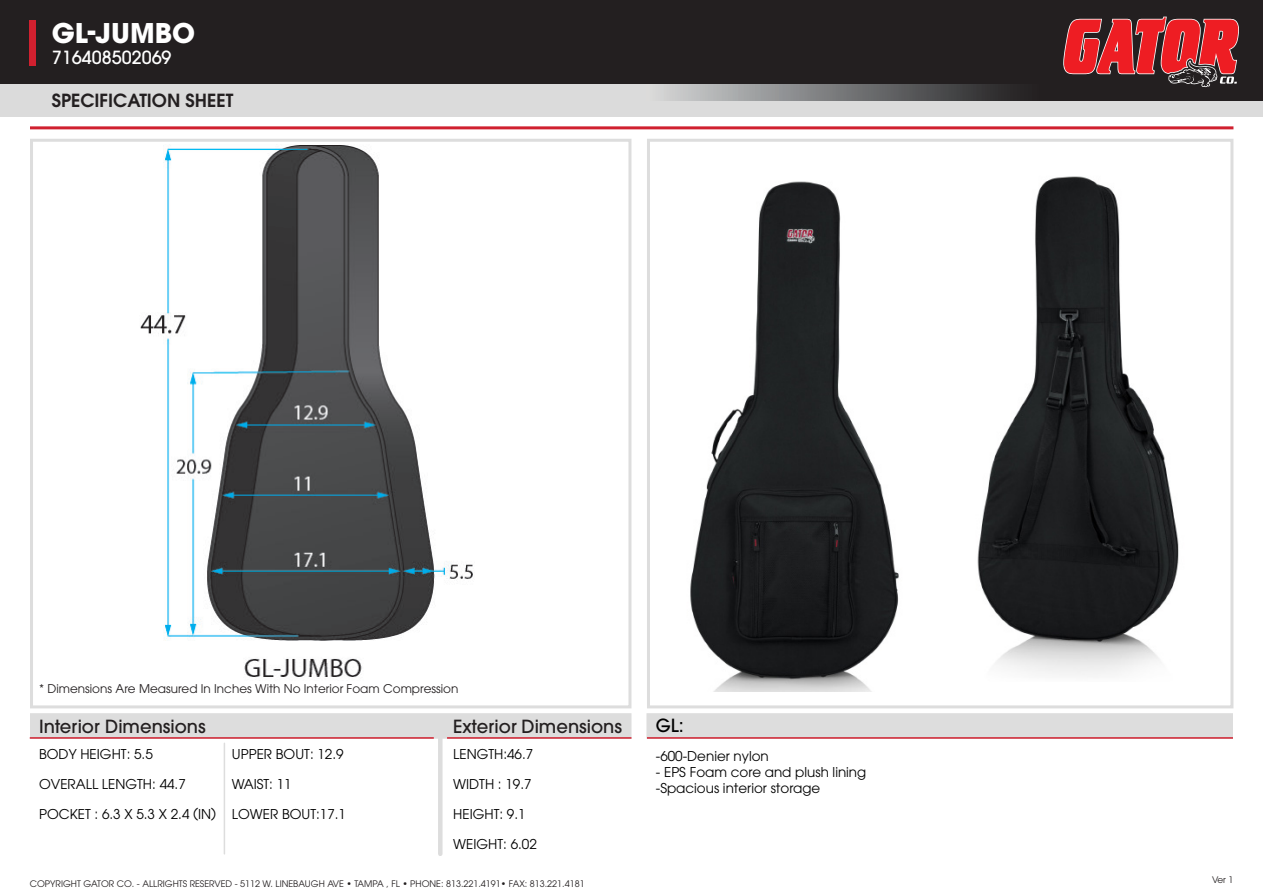
<style>
.page{position:relative;width:1263px;height:893px;background:#fff}
.page>*{position:absolute;margin:0;border:0;box-sizing:border-box;transform-origin:0 0}
.t1{font:700 27px "ITC Avant Garde Std";color:#fff}
.t2{font:500 18px "ITC Avant Garde Std";color:#231f20}
.t3{font:600 18px "ITC Avant Garde Std";color:#231f20}
.t4{font:500 18px "ITC Avant Garde Std";color:#fff}
.t5{font:500 18px "ITC Avant Garde Std";color:#000}
.t6{font:13.5px/16.2px "ITC Avant Garde Std";color:#000}
.t7{font:12px "ITC Avant Garde Pro";color:#231f20}
.t8{font:9px "ITC Avant Garde Pro";color:#231f20}
</style>
<div class="page">
<div style="left:646px;top:713px;width:587px;height:26px;background:#ddd"></div>
<div style="left:30px;top:139px;width:601px;height:569px;border:3px solid #ddd"></div>
<div style="left:647px;top:139px;width:586px;height:569px;border:3px solid #ddd"></div>
<div style="left:0;top:84px;width:1263px;height:33px;background:#dbdbdb"></div>
<img style="left:140px;top:145px;width:333px;height:532px">
<div style="left:30px;top:713px;width:601px;height:26px;background:#ddd"></div>
<img style="left:977px;top:176px;width:202px;height:499px">
<img style="left:690px;top:181px;width:209px;height:511px">
<hr style="left:30px;top:126px;width:1203px;height:3px;background:#d0202f">
<hr style="left:30px;top:737px;width:404px;height:2px;background:#d0202f">
<hr style="left:647px;top:737px;width:586px;height:2px;background:#d0202f">
<hr style="left:447px;top:737px;width:184px;height:2px;background:#d0202f">
<hr style="left:438px;top:728px;width:4px;height:126px;background:#ddd">
<hr style="left:224px;top:743px;width:1px;height:111px;background:#ddd">
<div style="left:646px;top:70px;width:400px;height:31px;background:linear-gradient(to right,#d5d7d8,#191819)"></div>
<div style="left:0;top:0;width:1263px;height:84px;background:#231f20"></div>
<div style="left:30px;top:20px;width:6px;height:45px;background:#d0202f"></div>
<div style="left:1039px;top:1px;width:224px;height:100px;background:#231f20"></div>
<svg style="left:1063px;top:17px;width:176px;height:70px"></svg>
<h1 class="t1" style="left:52px;top:15px;width:145px">GL-JUMBO</h1>
<h2 class="t4" style="left:52px;top:46px;width:121px">716408502069</h2>
<h2 class="t3" style="left:52px;top:89px;width:183px">SPECIFICATION SHEET</h2>
<p class="t7" style="left:39px;top:682px;width:421px">* Dimensions Are Measured In Inches With No Interior Foam Compression</p>
<h2 class="t2" style="left:39px;top:715px;width:168px">Interior Dimensions</h2>
<p class="t6" style="left:39px;top:745px;width:115px">BODY HEIGHT: 5.5</p>
<p class="t6" style="left:39px;top:775px;width:148px">OVERALL LENGTH: 44.7</p>
<p class="t6" style="left:39px;top:805px;width:179px">POCKET : 6.3 X 5.3 X 2.4 (IN)</p>
<p class="t6" style="left:232px;top:745px;width:113px">UPPER BOUT: 12.9</p>
<p class="t6" style="left:232px;top:775px;width:61px">WAIST: 11</p>
<p class="t6" style="left:232px;top:805px;width:116px">LOWER BOUT:17.1</p>
<h2 class="t2" style="left:453px;top:714px;width:170px">Exterior Dimensions</h2>
<p class="t6" style="left:453px;top:745px;width:82px">LENGTH:46.7</p>
<p class="t6" style="left:453px;top:775px;width:80px">WIDTH : 19.7</p>
<p class="t6" style="left:453px;top:805px;width:74px">HEIGHT: 9.1</p>
<p class="t6" style="left:453px;top:835px;width:85px">WEIGHT: 6.02</p>
<p class="t8" style="left:30px;top:878px;width:556px">COPYRIGHT GATOR CO. - ALLRIGHTS RESERVED - 5112 W. LINEBAUGH AVE • TAMPA , FL • PHONE: 813.221.4191• FAX: 813.221.4181</p>
<h2 class="t5" style="left:656px;top:714px;width:29px">GL:</h2>
<p class="t6" style="left:656px;top:747px;width:114px">-600-Denier nylon</p>
<p class="t6" style="left:656px;top:763px;width:212px">- EPS Foam core and plush lining -Spacious interior storage</p>
<p class="t8" style="left:1212px;top:874px;width:23px">Ver 1</p>
</div>
